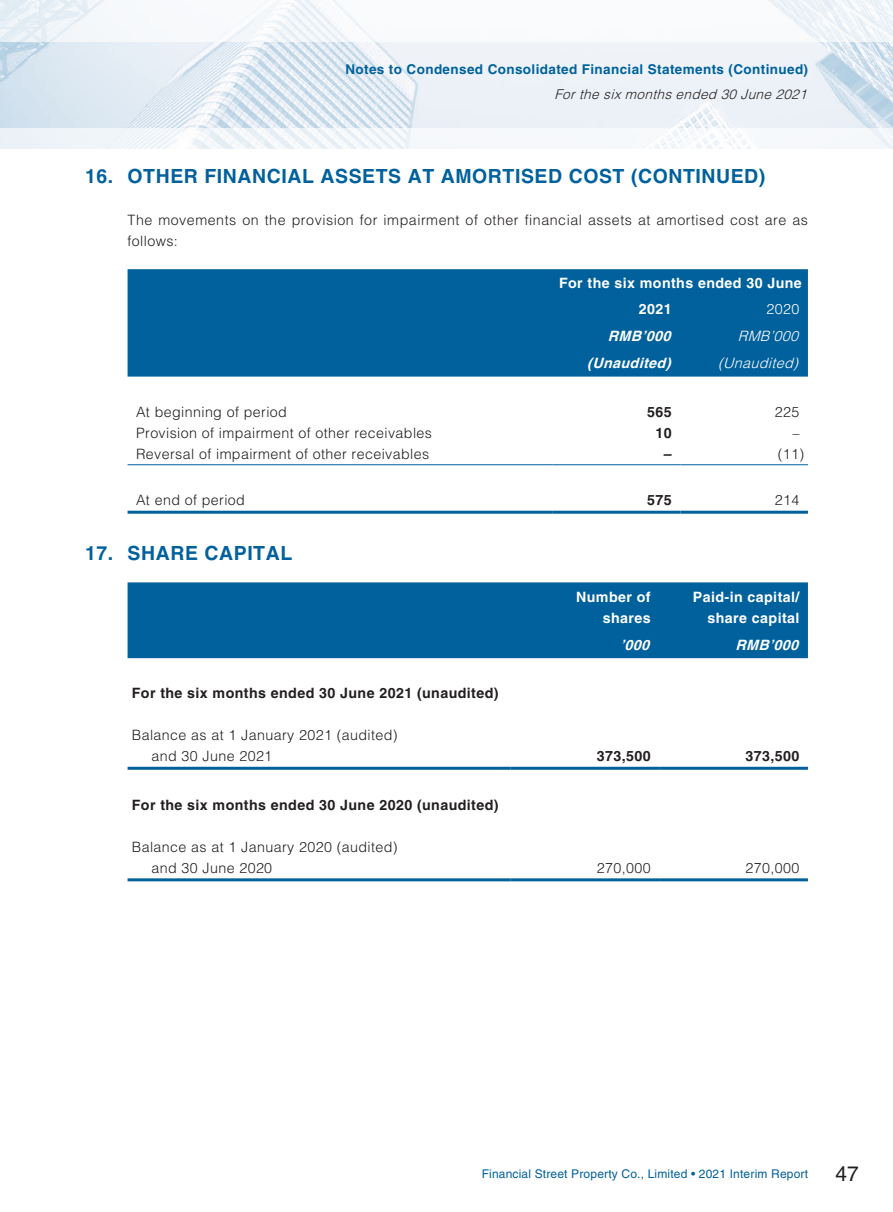
<style>
.page{position:relative;width:893px;height:1212px;background:#fff}
.page>*{position:absolute;margin:0;border:0;box-sizing:border-box;transform-origin:0 0}
.t1{font:21px "Helvetica LT Std";color:#231f20}
.t2{font:700 19.5px "Helvetica LT Std";letter-spacing:.03em;color:#00619c}
.t3{font:300 14.25px/21px "Helvetica LT Std";letter-spacing:.03em;color:#231f20}
.t4{font:700 14.25px "Helvetica LT Std";letter-spacing:.03em;color:#231f20}
.t5{font:700 14.25px/21px "Helvetica LT Std";letter-spacing:.03em;color:#fff;text-align:right}
.t6{font:italic 700 14.25px "Helvetica LT Std";color:#fff}
.t7{font:italic 300 14.25px "Helvetica LT Std";color:#fff}
.t8{font:300 14.25px "Helvetica LT Std";color:#fff}
.t9{font:700 13.5px "Helvetica LT Std";letter-spacing:.03em;color:#00619c}
.t10{font:italic 300 13.5px "Helvetica LT Std";color:#231f20}
.t11{font:12px "Helvetica LT Std";letter-spacing:.015em;color:#00619c}
</style>
<div class="page">
<img style="left:0;top:0;width:893px;height:149px">
<img style="left:0;top:43px;width:893px;height:85px">
<div style="left:128px;top:269px;width:680px;height:108px;background:#00619c"></div>
<hr style="left:128px;top:464px;width:425px;height:1px;background:#00619c">
<hr style="left:553px;top:464px;width:127px;height:1px;background:#00619c">
<hr style="left:680px;top:464px;width:128px;height:1px;background:#00619c">
<hr style="left:128px;top:511px;width:425px;height:3px;background:#00619c">
<hr style="left:553px;top:511px;width:127px;height:3px;background:#00619c">
<hr style="left:680px;top:511px;width:128px;height:3px;background:#00619c">
<div style="left:128px;top:582px;width:680px;height:76px;background:#00619c"></div>
<hr style="left:128px;top:767px;width:382px;height:3px;background:#00619c">
<hr style="left:510px;top:767px;width:149px;height:3px;background:#00619c">
<hr style="left:659px;top:767px;width:149px;height:3px;background:#00619c">
<hr style="left:128px;top:878px;width:382px;height:3px;background:#00619c">
<hr style="left:510px;top:878px;width:149px;height:3px;background:#00619c">
<hr style="left:659px;top:878px;width:149px;height:3px;background:#00619c">
<p class="t9" style="left:345px;top:61px;width:464px">Notes to Condensed Consolidated Financial Statements (Continued)</p>
<p class="t10" style="left:554px;top:86px;width:258px">Forthe sixmonthsended 30 June 2021</p>
<h2 class="t2" style="left:85px;top:165px;width:682px">16. OTHER FINANCIAL ASSETS AT AMORTISED COST (CONTINUED)</h2>
<p class="t3" style="left:128px;top:210px;width:682px">The movements on the provision for impairment of other financial assets at amortised cost are as follows:</p>
<p class="t5" style="left:639px;top:271px;width:164px;line-height:25.2px;text-align:left;text-indent:-80px">For the six months ended 30 June<br>2021</p>
<p class="t8" style="left:766px;top:300px;width:34px">2020</p>
<p class="t6" style="left:608px;top:327px;width:69px">RMB’000</p>
<p class="t7" style="left:738px;top:327px;width:66px">RMB’000</p>
<p class="t6" style="left:587px;top:355px;width:89px">(Unaudited)</p>
<p class="t7" style="left:718px;top:354px;width:86px">(Unaudited)</p>
<p class="t3" style="left:136px;top:401px;width:152px">At beginning of period</p>
<p class="t4" style="left:647px;top:403px;width:26px">565</p>
<p class="t3" style="left:775px;top:401px;width:26px">225</p>
<p class="t3" style="left:136px;top:422px;width:297px">Provision of impairment of other receivables</p>
<p class="t4" style="left:656px;top:424px;width:18px">10</p>
<p class="t3" style="left:792px;top:422px;width:9px">–</p>
<p class="t3" style="left:136px;top:443px;width:295px">Reversal of impairment of other receivables</p>
<p class="t4" style="left:664px;top:445px;width:9px">–</p>
<p class="t3" style="left:778px;top:443px;width:28px">(11)</p>
<p class="t3" style="left:136px;top:490px;width:110px">At end of period</p>
<p class="t4" style="left:647px;top:492px;width:26px">575</p>
<p class="t3" style="left:775px;top:490px;width:26px">214</p>
<h2 class="t2" style="left:85px;top:541px;width:209px">17. SHARE CAPITAL</h2>
<p class="t5" style="left:576px;top:586px;width:76px">Number of shares</p>
<p class="t5" style="left:693px;top:586px;width:108px">Paid-in capital/ share capital</p>
<p class="t6" style="left:620px;top:636px;width:35px">’000</p>
<p class="t6" style="left:735px;top:636px;width:69px">RMB’000</p>
<p class="t4" style="left:132px;top:685px;width:368px">For the six months ended 30 June 2021 (unaudited)</p>
<p class="t3" style="left:151px;top:725px;width:248px;text-indent:-20px">Balance as at 1 January 2021 (audited) and 30 June 2021</p>
<p class="t4" style="left:597px;top:748px;width:55px">373,500</p>
<p class="t4" style="left:745px;top:748px;width:55px">373,500</p>
<p class="t4" style="left:132px;top:796px;width:368px">For the six months ended 30 June 2020 (unaudited)</p>
<p class="t3" style="left:151px;top:836px;width:248px;text-indent:-20px">Balance as at 1 January 2020 (audited) and 30 June 2020</p>
<p class="t3" style="left:597px;top:857px;width:55px">270,000</p>
<p class="t3" style="left:745px;top:857px;width:55px">270,000</p>
<p class="t11" style="left:482px;top:1166px;width:328px">Financial Street Property Co., Limited • 2021 Interim Report</p>
<h1 class="t1" style="left:836px;top:1161px;width:25px">47</h1>
</div>
